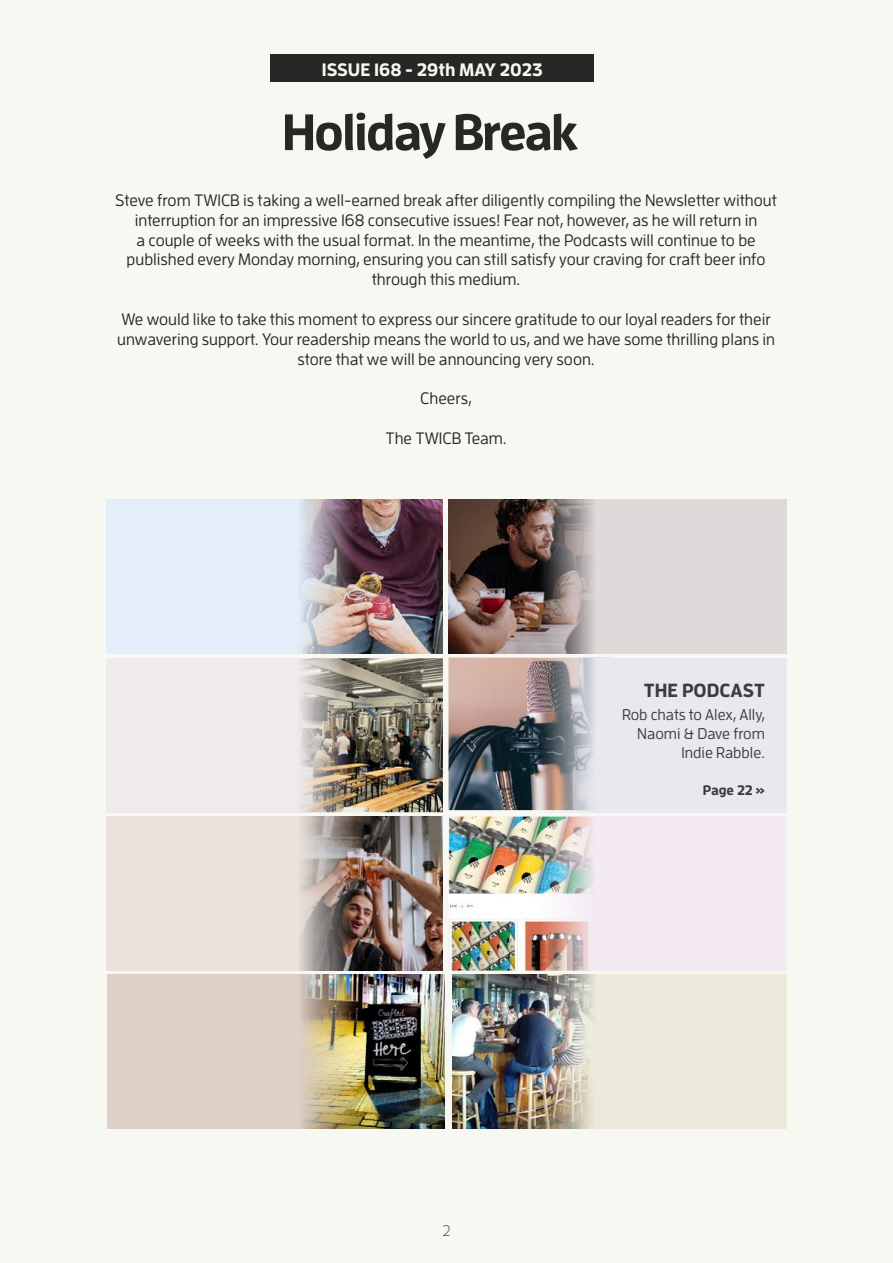
<style>
.page{position:relative;width:893px;height:1263px;background:#f7f8f1}
.page>*{position:absolute;margin:0;border:0;box-sizing:border-box;transform-origin:0 0}
.t1{font:700 51px "Enzo OT";letter-spacing:-.04em;color:#272726}
.t2{font:700 18.9px "Enzo OT";color:#3c3c3b}
.t3{font:700 18px "Enzo OT";color:#f7f8f1}
.t4{font:500 16.5px/19.8px "Enzo OT";color:#272726;text-align:center}
.t5{font:500 15.45px/18.6px "Enzo OT";color:#3c3c3b;text-align:right}
.t6{font:300 15px "Enzo OT";color:#272726}
.t7{font:700 13.8px "Enzo OT";color:#3c3c3b}
</style>
<div class="page">
<img style="left:448px;top:817px;width:166px;height:154px">
<img style="left:353px;top:500px;width:90px;height:154px">
<img style="left:353px;top:658px;width:90px;height:154px">
<img style="left:353px;top:817px;width:90px;height:153px">
<img style="left:448px;top:500px;width:92px;height:154px">
<img style="left:448px;top:657px;width:164px;height:153px">
<img style="left:452px;top:975px;width:88px;height:154px">
<svg style="left:106px;top:500px;width:247px;height:154px;background:#d9dee9"></svg>
<svg style="left:106px;top:658px;width:247px;height:154px;fill:#efebec"></svg>
<svg style="left:106px;top:817px;width:247px;height:153px;background:#d9d1cc"></svg>
<svg style="left:540px;top:816px;width:246px;height:154px;fill:#f3eaf2"></svg>
<svg style="left:540px;top:500px;width:247px;height:154px;background:#d0c8c8"></svg>
<svg style="left:540px;top:658px;width:247px;height:154px;fill:#e7e9ee"></svg>
<svg style="left:540px;top:975px;width:247px;height:154px;background:#dfddcf"></svg>
<img style="left:354px;top:975px;width:90px;height:154px">
<svg style="left:107px;top:975px;width:247px;height:154px;background:#d6c9b9"></svg>
<div style="left:270px;top:55px;width:324px;height:27px;background:#272726"></div>
<p class="t3" style="left:322px;top:58px;width:222px">ISSUE 168 - 29th MAY 2023</p>
<h1 class="t1" style="left:282px;top:100px;width:298px">Holiday Break</h1>
<p class="t4" style="left:115px;top:190px;width:663px">Steve from TWICB is taking a well-earned break after diligently compiling the Newsletter without interruption for an impressive 168 consecutive issues! Fear not, however, as he will return in<br>a couple of weeks with the usual format. In the meantime, the Podcasts will continue to be published every Monday morning, ensuring you can still satisfy your craving for craft beer info through this medium.</p>
<p class="t4" style="left:117px;top:309px;width:659px">We would like to take this moment to express our sincere gratitude to our loyal readers for their unwavering support. Your readership means the world to us, and we have some thrilling plans in store that we will be announcing very soon.</p>
<p class="t4" style="left:420px;top:388px;width:53px">Cheers,</p>
<p class="t4" style="left:385px;top:428px;width:123px">The TWICB Team.</p>
<p class="t6" style="left:442px;top:1222px;width:9px">2</p>
<p class="t2" style="left:644px;top:678px;width:123px">THE PODCAST</p>
<p class="t5" style="left:622px;top:705px;width:144px">Rob chats to Alex, Ally,<br>Naomi &amp; Dave from<br>Indie Rabble.</p>
<p class="t7" style="left:703px;top:781px;width:64px">Page 22 »</p>
</div>
